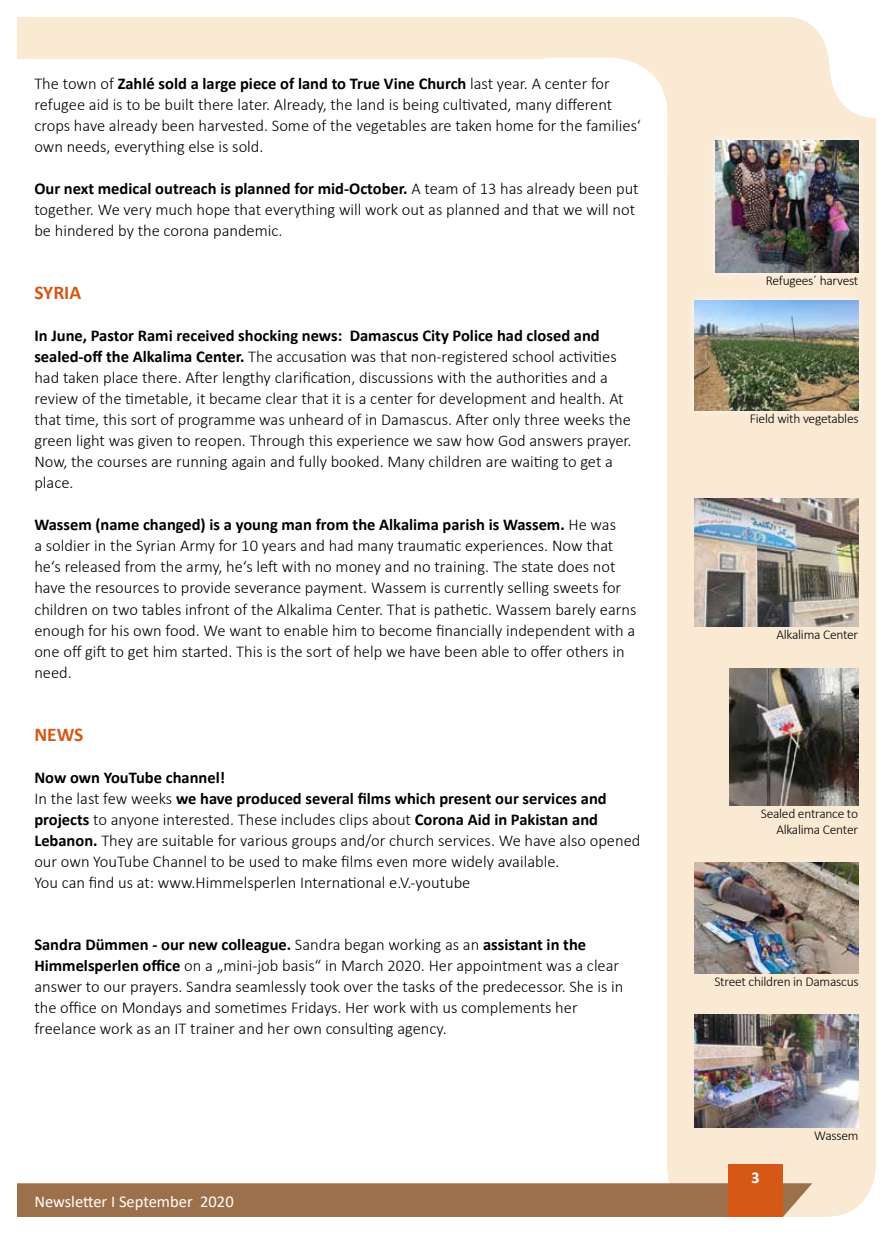
<style>
.page{position:relative;width:893px;height:1234px;background:#fff}
.page>*{position:absolute;margin:0;border:0;box-sizing:border-box;transform-origin:0 0}
.t1{font:700 19.5px "Calibri";color:#d55817}
.t2{font:700 18px "Candara";color:#fff}
.t3{font:300 16.5px/21px "Calibri";color:#000}
.t4{font:16.5px "Calibri";color:#fff}
.t5{font:300 13.5px/16.2px "Calibri";letter-spacing:-.02em;color:#000;text-align:right}
.s1{font-weight:700}
.s2{font-family:"Calibri";font-size:16.5px}
</style>
<div class="page">
<div style="left:667px;top:164px;width:209px;height:1052px;background:#fae9d3"></div>
<div style="left:667px;top:17px;width:163px;height:147px;background:#fae9d3"></div>
<div style="left:17px;top:17px;width:661px;height:41px;background:#fae9d3"></div>
<svg style="left:616px;top:58px;width:51px;height:44px"></svg>
<svg style="left:791px;top:17px;width:85px;height:151px"></svg>
<svg style="left:17px;top:1182px;width:795px;height:34px;background:#a17753"></svg>
<div style="left:728px;top:1163px;width:55px;height:53px;background:#d55817"></div>
<div style="left:686px;top:292px;width:180px;height:126px;background:#fff;opacity:.75"></div>
<img style="left:694px;top:301px;width:164px;height:109px">
<div style="left:707px;top:132px;width:160px;height:149px;background:#fff;opacity:.75"></div>
<img style="left:716px;top:141px;width:143px;height:131px">
<img style="left:694px;top:1014px;width:165px;height:112px">
<img style="left:694px;top:862px;width:164px;height:111px">
<img style="left:730px;top:668px;width:129px;height:137px">
<img style="left:694px;top:499px;width:164px;height:127px">
<div style="left:793px;top:1041px;width:8px;height:5px;background:#3c3c3b"></div>
<p class="t3" style="left:34px;top:73px;width:608px">The town of <span class="s1">Zahlé sold a large piece of land to True Vine Church</span> last year. A center for refugee aid is to be built there later. Already, the land is being cultivated, many different crops have already been harvested. Some of the vegetables are taken home for the families‘ own needs, everything else is sold.</p>
<p class="t3" style="left:34px;top:178px;width:606px"><span class="s1">Our next medical outreach is planned for mid-October.</span> A team of 13 has already been put together. We very much hope that everything will work out as planned and that we will not be hindered by the corona pandemic.</p>
<p class="t1" style="left:34px;top:279px;width:48px">SYRIA</p>
<p class="t3" style="left:34px;top:325px;width:599px"><span class="s1">In June, Pastor Rami received shocking news: Damascus City Police had closed and sealed-off the Alkalima Center.</span> The accusation was that non-registered school activities had taken place there. After lengthy clarification, discussions with the authorities and a review of the timetable, it became clear that it is a center for development and health. At that time, this sort of programme was unheard of in Damascus. After only three weeks the green light was given to reopen. Through this experience we saw how God answers prayer.<br>Now, the courses are running again and fully booked. Many children are waiting to get a place.</p>
<p class="t3" style="left:34px;top:514px;width:604px"><span class="s1">Wassem (name changed) is a young man from the Alkalima parish is Wassem.</span> He was<br>a soldier in the Syrian Army for 10 years and had many traumatic experiences. Now that he‘s released from the army, he‘s left with no money and no training. The state does not have the resources to provide severance payment. Wassem is currently selling sweets for children on two tables infront of the Alkalima Center. That is pathetic. Wassem barely earns enough for his own food. We want to enable him to become financially independent with a one off gift to get him started. This is the sort of help we have been able to offer others in need.</p>
<p class="t1" style="left:34px;top:720px;width:51px">NEWS</p>
<p class="t3" style="left:34px;top:766px;width:608px"><span class="s1">Now own YouTube channel!<br></span>In the last few weeks <span class="s1">we have produced several films which present our services and projects</span> to anyone interested. These includes clips about <span class="s1">Corona Aid in Pakistan and Lebanon.</span> They are suitable for various groups and/or church services. We have also opened our own YouTube Channel to be used to make films even more widely available.<br>You can find us at: www.Himmelsperlen International e.V.-youtube</p>
<p class="t3" style="left:34px;top:933px;width:590px"><span class="s1">Sandra Dümmen - our new colleague.</span> Sandra began working as an <span class="s1">assistant in the Himmelsperlen office</span> on a „mini-job basis“ in March 2020. Her appointment was a clear answer to our prayers. Sandra seamlessly took over the tasks of the predecessor. She is in the office on Mondays and sometimes Fridays. Her work with us complements her freelance work as an IT trainer and her own consulting agency.</p>
<p class="t4" style="left:34px;top:1189px;width:201px">Newsletter I September 2020</p>
<p class="t5" style="left:766px;top:272px;width:94px">Refugees´ harvest</p>
<p class="t5" style="left:750px;top:410px;width:110px">Field with vegetables</p>
<p class="t5" style="left:776px;top:626px;width:83px">Alkalima Center</p>
<p class="t5" style="left:761px;top:804px;width:99px">Sealed entrance to<br>Alkalima Center</p>
<p class="t5" style="left:714px;top:972px;width:146px">Street children in Damascus</p>
<p class="t2" style="left:751px;top:1165px;width:10px">2<span class="s2">3</span></p>
<p class="t5" style="left:814px;top:1126px;width:46px">Wassem</p>
</div>
